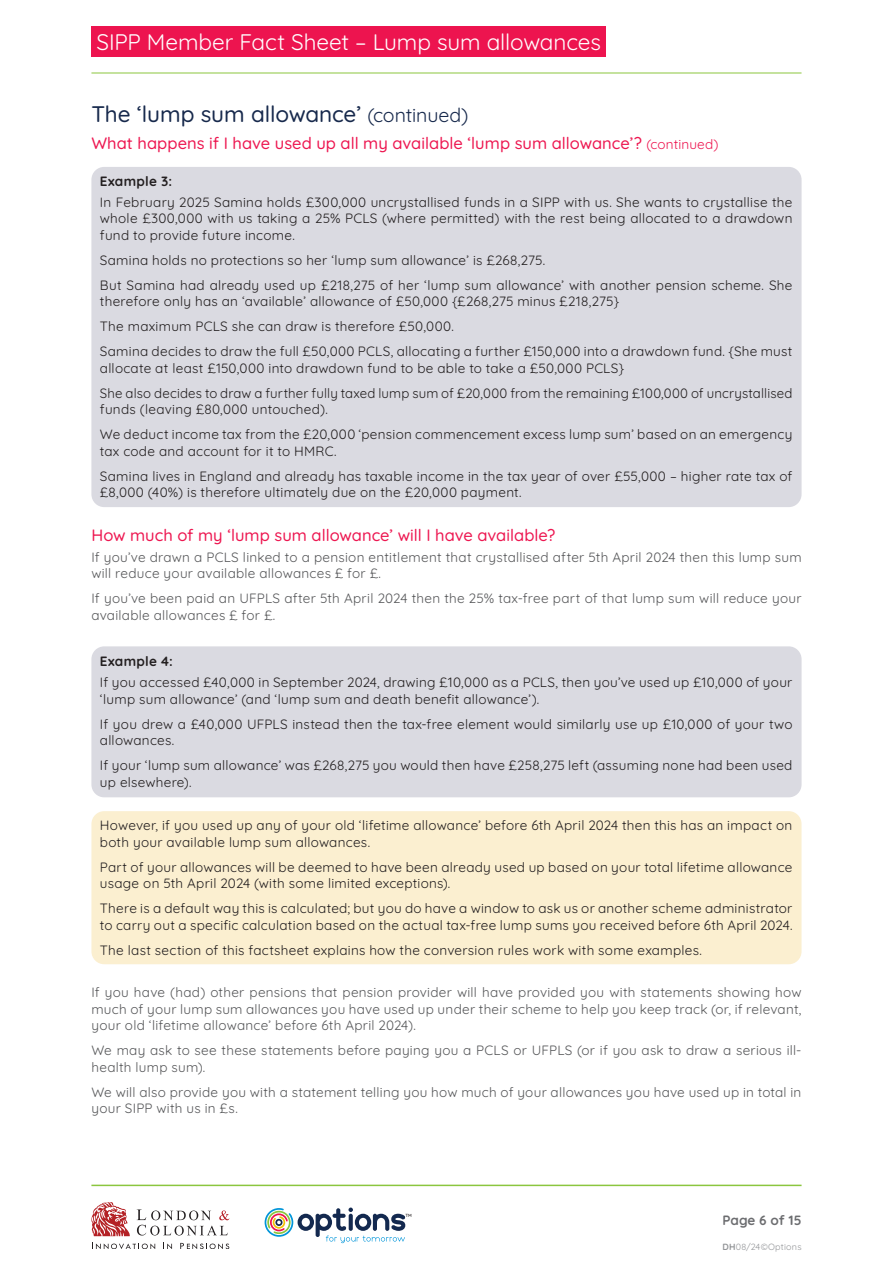
<style>
.page{position:relative;width:893px;height:1263px;background:#fff}
.page>*{position:absolute;margin:0;border:0;box-sizing:border-box;transform-origin:0 0}
.t1{font:22.5px "Quicksand";letter-spacing:-.005em;color:#fff}
.t2{font:500 22.5px "Quicksand";letter-spacing:-.005em;color:#17294c}
.t3{font:500 16.5px "Quicksand";color:#ed1650}
.t4{font:13.5px/16.5px "Quicksand";letter-spacing:.02em;color:#231f20}
.t5{font:13.5px/16.5px "Quicksand";letter-spacing:.02em;color:#57585a}
.t6{font:700 13.5px "Quicksand";letter-spacing:.025em;color:#231f20}
.t7{font:700 13.5px "Quicksand";color:#6c6d70}
.t8{font:9px "Quicksand";letter-spacing:.025em;color:#939598}
.t9{font:500 4.5px "Quicksand";color:#231f20}
.s1{font-weight:400;font-size:19.5px}
.s2{font-weight:400;font-size:13.5px}
.s3{font-weight:700}
</style>
<div class="page">
<hr style="left:91px;top:73px;width:710px;height:1px;background:#8bc63e">
<div style="left:91px;top:26px;width:515px;height:31px;background:#ed144f"></div>
<hr style="left:91px;top:1184px;width:710px;height:2px;background:#8bc63e">
<svg style="left:265px;top:1207px;width:140px;height:36px"></svg>
<div style="left:275px;top:1219px;width:7px;height:7px;border:2px solid #13294f;border-radius:50%"></div>
<svg style="left:137px;top:1209px;width:92px;height:26px"></svg>
<svg style="left:92px;top:1243px;width:63px;height:6px"></svg>
<svg style="left:163px;top:1243px;width:9px;height:6px"></svg>
<svg style="left:180px;top:1243px;width:49px;height:6px"></svg>
<svg style="left:91px;top:1202px;width:39px;height:34px"></svg>
<div style="left:91px;top:167px;width:710px;height:340px;background:#dadae1;border-radius:13px"></div>
<div style="left:91px;top:646px;width:710px;height:151px;background:#dadae1;border-radius:13px"></div>
<div style="left:91px;top:811px;width:710px;height:153px;background:#fbefd0;border-radius:13px"></div>
<h1 class="t1" style="left:97px;top:24px;width:506px">SIPP Member Fact Sheet – Lump sum allowances</h1>
<h1 class="t2" style="left:91px;top:97px;width:379px">The ‘lump sum allowance’ <span class="s1">(continued)</span></h1>
<p class="t3" style="left:91px;top:130px;width:628px">What happens if I have used up all my available ‘lump sum allowance’? <span class="s2">(continued)</span></p>
<p class="t6" style="left:100px;top:171px;width:74px">Example 3:</p>
<p class="t4" style="left:100px;top:192px;width:694px;text-align:justify">In February 2025 Samina holds £300,000 uncrystallised funds in a SIPP with us. She wants to crystallise the whole £300,000 with us taking a 25% PCLS (where permitted) with the rest being allocated to a drawdown fund to provide future income.</p>
<p class="t4" style="left:100px;top:246px;width:694px;line-height:25px">Samina holds no protections so her ‘lump sum allowance’ is £268,275.<br>But Samina had already used up £218,275 of her ‘lump sum allowance’ with another pension scheme. She</p>
<p class="t4" style="left:100px;top:288px;width:694px;line-height:25px">therefore only has an ‘available’ allowance of £50,000 {£268,275 minus £218,275}<br>The maximum PCLS she can draw is therefore £50,000.<br>Samina decides to draw the full £50,000 PCLS, allocating a further £150,000 into a drawdown fund. {She must</p>
<p class="t4" style="left:100px;top:354px;width:694px;line-height:25px">allocate at least £150,000 into drawdown fund to be able to take a £50,000 PCLS}<br>She also decides to draw a further fully taxed lump sum of £20,000 from the remaining £100,000 of uncrystallised</p>
<p class="t4" style="left:100px;top:396px;width:694px;line-height:25px">funds (leaving £80,000 untouched).<br>We deduct income tax from the £20,000 ‘pension commencement excess lump sum’ based on an emergency</p>
<p class="t4" style="left:100px;top:437px;width:694px;line-height:25px">tax code and account for it to HMRC.<br>Samina lives in England and already has taxable income in the tax year of over £55,000 – higher rate tax of</p>
<p class="t4" style="left:100px;top:483px;width:423px">£8,000 (40%) is therefore ultimately due on the £20,000 payment.</p>
<p class="t3" style="left:91px;top:522px;width:465px">How much of my ‘lump sum allowance’ will I have available?</p>
<p class="t5" style="left:91px;top:547px;width:712px">If you’ve drawn a PCLS linked to a pension entitlement that crystallised after 5th April 2024 then this lump sum will reduce your available allowances £ for £.</p>
<p class="t5" style="left:91px;top:589px;width:712px">If you’ve been paid an UFPLS after 5th April 2024 then the 25% tax-free part of that lump sum will reduce your available allowances £ for £.</p>
<p class="t6" style="left:100px;top:651px;width:74px">Example 4:</p>
<p class="t4" style="left:100px;top:673px;width:694px">If you accessed £40,000 in September 2024, drawing £10,000 as a PCLS, then you’ve used up £10,000 of your ‘lump sum allowance’ (and ‘lump sum and death benefit allowance’).</p>
<p class="t4" style="left:100px;top:714px;width:694px">If you drew a £40,000 UFPLS instead then the tax-free element would similarly use up £10,000 of your two allowances.</p>
<p class="t4" style="left:100px;top:756px;width:694px">If your ‘lump sum allowance’ was £268,275 you would then have £258,275 left (assuming none had been used up elsewhere).</p>
<p class="t4" style="left:100px;top:816px;width:694px">However, if you used up any of your old ‘lifetime allowance’ before 6th April 2024 then this has an impact on both your available lump sum allowances.</p>
<p class="t4" style="left:100px;top:857px;width:694px">Part of your allowances will be deemed to have been already used up based on your total lifetime allowance usage on 5th April 2024 (with some limited exceptions).</p>
<p class="t4" style="left:100px;top:899px;width:694px">There is a default way this is calculated; but you do have a window to ask us or another scheme administrator to carry out a specific calculation based on the actual tax-free lump sums you received before 6th April 2024.</p>
<p class="t4" style="left:100px;top:940px;width:603px">The last section of this factsheet explains how the conversion rules work with some examples.</p>
<p class="t5" style="left:91px;top:983px;width:712px;text-align:justify">If you have (had) other pensions that pension provider will have provided you with statements showing how much of your lump sum allowances you have used up under their scheme to help you keep track (or, if relevant, your old ‘lifetime allowance’ before 6th April 2024).</p>
<p class="t5" style="left:91px;top:1041px;width:712px">We may ask to see these statements before paying you a PCLS or UFPLS (or if you ask to draw a serious ill&shy;health lump sum).</p>
<p class="t5" style="left:91px;top:1082px;width:711px">We will also provide you with a statement telling you how much of your allowances you have used up in total in your SIPP with us in £s.</p>
<p class="t9" style="left:405px;top:1212px;width:8px">TM</p>
<p class="t7" style="left:722px;top:1210px;width:81px">Page 6 of 15</p>
<p class="t8" style="left:722px;top:1239px;width:81px"><span class="s3">DH</span>08/24©Options</p>
</div>
